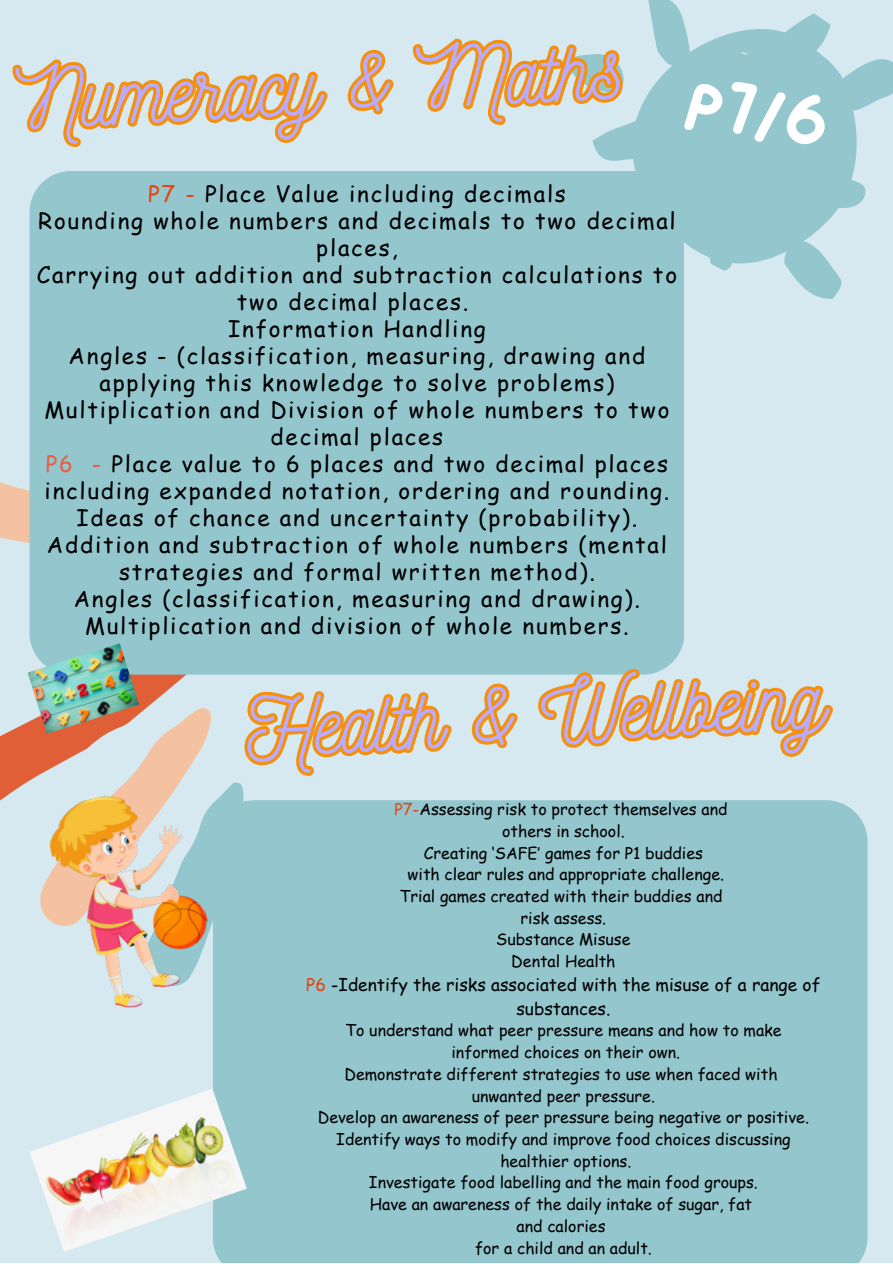
<style>
.page{position:relative;width:893px;height:1264px;background:#fff}
.page>*{position:absolute;margin:0;border:0;box-sizing:border-box;transform-origin:0 0}
.t1{font:83.85px "Nickainley";color:#b9abff}
.t2{font:61.95px "Lazydog";color:#fff}
.t3{font:22.5px/27px "Comic Sans MS";letter-spacing:.08em;color:#000;text-align:center}
.t4{font:17.4px/23.7px "Comic Sans MS";color:#000;text-align:center}
.t5{font:16.05px "Comic Sans MS";color:#000}
.t6{font:2.4px "Lazydog";color:#fff}
.s1{color:rgb(0 0 0/0)}
.s2{color:#e5460d}
.s3{color:#e75f44}
</style>
<div class="page">
<div style="left:0;top:0;width:892px;height:1262px;background:#d6e9f0"></div>
<svg style="left:804px;top:13px;width:88px;height:93px"></svg>
<svg style="left:792px;top:274px;width:50px;height:25px"></svg>
<svg style="left:648px;top:0;width:35px;height:19px"></svg>
<svg style="left:629px;top:19px;width:238px;height:255px;fill:#94c6ce"></svg>
<svg style="left:0;top:463px;width:30px;height:95px"></svg>
<svg style="left:0;top:587px;width:236px;height:319px"></svg>
<div style="left:30px;top:171px;width:654px;height:503px;background:#94c6ce"></div>
<img style="left:28px;top:643px;width:111px;height:90px">
<div style="left:213px;top:800px;width:654px;height:462px;background:#94c6ce"></div>
<img style="left:41px;top:779px;width:182px;height:238px">
<img style="left:30px;top:1088px;width:217px;height:163px">
<svg style="left:12px;top:38px;width:617px;height:122px"></svg>
<svg style="left:236px;top:653px;width:604px;height:160px"></svg>
<p class="t1" style="left:14px;top:46px;width:608px;rotate:-3deg"><span class="s1">N</span>umeracy &amp; Maths</p>
<p class="t6" style="left:741px;top:52px;width:7px;rotate:11deg">P6/7</p>
<p class="t2" style="left:691px;top:72px;width:146px;rotate:11deg">P7/6</p>
<p class="t3" style="left:148px;top:180px;width:419px"><span class="s2">P7 -</span> Place Value including decimals</p>
<p class="t3" style="left:38px;top:207px;width:639px">Rounding whole numbers and decimals to two decimal places,</p>
<p class="t3" style="left:37px;top:261px;width:641px">Carrying out addition and subtraction calculations to two decimal places.</p>
<p class="t3" style="left:228px;top:315px;width:259px">Information Handling</p>
<p class="t3" style="left:69px;top:342px;width:578px">Angles - (classification, measuring, drawing and applying this knowledge to solve problems)</p>
<p class="t3" style="left:44px;top:396px;width:626px">Multiplication and Division of whole numbers to two decimal places</p>
<p class="t3" style="left:45px;top:449px;width:626px;text-align:left"><span class="s3">P6 -</span> Place value to 6 places and two decimal places including expanded notation, ordering and rounding.</p>
<p class="t3" style="left:76px;top:503px;width:562px">Ideas of chance and uncertainty (probability).</p>
<p class="t3" style="left:47px;top:530px;width:621px">Addition and subtraction of whole numbers (mental strategies and formal written method).</p>
<p class="t3" style="left:74px;top:584px;width:568px">Angles (classification, measuring and drawing).</p>
<p class="t3" style="left:85px;top:611px;width:545px">Multiplication and division of whole numbers.</p>
<p class="t1" style="left:244px;top:674px;width:580px;rotate:-3deg"><span class="s1">H</span>ealth &amp; Wellbeing</p>
<p class="t5" style="left:394px;top:797px;width:334px"><span class="s2">P7-</span>Assessing risk to protect themselves and</p>
<p class="t5" style="left:502px;top:819px;width:124px">others in school.</p>
<p class="t5" style="left:424px;top:841px;width:281px">Creating ‘SAFE’ games for P1 buddies</p>
<p class="t5" style="left:407px;top:862px;width:318px">with clear rules and appropriate challenge.</p>
<p class="t5" style="left:399px;top:884px;width:324px">Trial games created with their buddies and</p>
<p class="t5" style="left:520px;top:906px;width:87px">risk assess.</p>
<p class="t5" style="left:496px;top:927px;width:136px">Substance Misuse</p>
<p class="t5" style="left:511px;top:949px;width:106px">Dental Health</p>
<p class="t4" style="left:306px;top:972px;width:515px"><span class="s2">P6</span> -Identify the risks associated with the misuse of a range of substances.</p>
<p class="t5" style="left:345px;top:1018px;width:438px">To understand what peer pressure means and how to make</p>
<p class="t5" style="left:451px;top:1040px;width:230px">informed choices on their own.</p>
<p class="t5" style="left:344px;top:1062px;width:434px">Demonstrate different strategies to use when faced with</p>
<p class="t5" style="left:472px;top:1083px;width:184px">unwanted peer pressure.</p>
<p class="t5" style="left:318px;top:1105px;width:492px">Develop an awareness of peer pressure being negative or positive.</p>
<p class="t5" style="left:336px;top:1127px;width:456px">Identify ways to modify and improve food choices discussing</p>
<p class="t5" style="left:500px;top:1148px;width:132px">healthier options.</p>
<p class="t5" style="left:369px;top:1170px;width:390px">Investigate food labelling and the main food groups.</p>
<p class="t5" style="left:370px;top:1192px;width:384px">Have an awareness of the daily intake of sugar, fat</p>
<p class="t5" style="left:516px;top:1214px;width:90px">and calories</p>
<p class="t5" style="left:475px;top:1235px;width:178px">for a child and an adult.</p>
</div>
